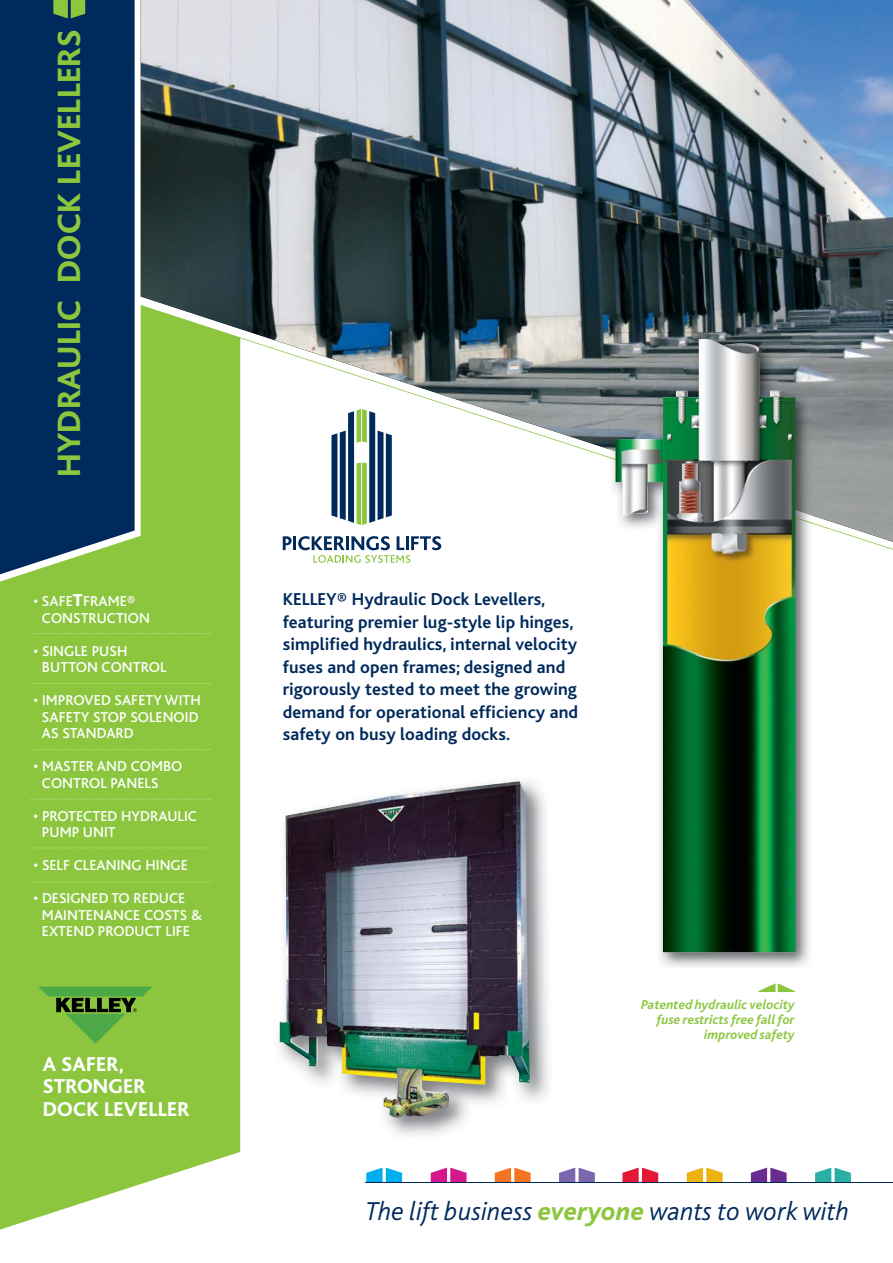
<style>
.page{position:relative;width:893px;height:1263px;background:#fff}
.page>*{position:absolute;margin:0;border:0;box-sizing:border-box;transform-origin:0 0}
.t1{font:800 33.75px "Bliss";letter-spacing:.01em;color:#8cc63f}
.t2{font:italic 300 27px "Bliss";letter-spacing:.005em;color:#002a5c}
.t3{font:800 21px/22.5px "Bliss";letter-spacing:.01em;color:#fff}
.t4{font:700 18px/22.5px "Bliss";letter-spacing:.005em;color:#002a5c}
.t5{font:500 15px/16.5px "Bliss";letter-spacing:.005em;color:#fff}
.t6{font:italic 700 13.5px/15px "Bliss";letter-spacing:.005em;color:#8cc63f;text-align:right}
.s1{font-weight:800;font-size:18px}
.s2{font-weight:800;color:#8cc63f}
</style>
<div class="page">
<img style="left:141px;top:0;width:752px;height:305px">
<svg style="left:0;top:305px;width:240px;height:925px;background:#94ca4c"></svg>
<svg style="left:313px;top:555px;width:98px;height:8px"></svg>
<svg style="left:30px;top:633px;width:182px;height:1px"></svg>
<svg style="left:30px;top:749px;width:182px;height:1px"></svg>
<svg style="left:30px;top:683px;width:182px;height:1px"></svg>
<svg style="left:30px;top:799px;width:182px;height:1px"></svg>
<svg style="left:30px;top:847px;width:182px;height:2px"></svg>
<svg style="left:30px;top:881px;width:182px;height:2px"></svg>
<div style="left:0;top:0;width:135px;height:578px;background:#002a5c"></div>
<svg style="left:53px;top:0;width:32px;height:18px"></svg>
<svg style="left:366px;top:1168px;width:36px;height:14px"></svg>
<svg style="left:431px;top:1168px;width:35px;height:14px"></svg>
<svg style="left:559px;top:1168px;width:36px;height:14px"></svg>
<svg style="left:495px;top:1168px;width:36px;height:14px"></svg>
<svg style="left:622px;top:1168px;width:36px;height:14px"></svg>
<svg style="left:687px;top:1168px;width:35px;height:14px"></svg>
<svg style="left:815px;top:1168px;width:36px;height:14px"></svg>
<svg style="left:751px;top:1168px;width:36px;height:14px"></svg>
<hr style="left:366px;top:1182px;width:527px;height:1px;background:#002a5c">
<svg style="left:141px;top:305px;width:752px;height:249px"></svg>
<svg style="left:38px;top:987px;width:115px;height:57px;background:#6aa83b"></svg>
<img style="left:278px;top:780px;width:271px;height:356px">
<img style="left:280px;top:781px;width:250px;height:337px">
<img style="left:609px;top:524px;width:203px;height:443px">
<img style="left:609px;top:332px;width:203px;height:125px">
<img style="left:609px;top:457px;width:203px;height:67px">
<img style="left:615px;top:339px;width:180px;height:613px">
<svg style="left:758px;top:983px;width:37px;height:9px"></svg>
<h1 class="t1" style="left:56px;top:477px;width:449px;rotate:-90deg">HYDRAULIC DOCK LEVELLERS</h1>
<p class="t5" style="left:42px;top:595px;width:109px;text-indent:-9px">• SAFE<span class="s1">T</span>FRAME®<br>CONSTRUCTION</p>
<p class="t5" style="left:42px;top:644px;width:126px;text-indent:-9px">• SINGLE PUSH<br>BUTTON CONTROL</p>
<p class="t5" style="left:42px;top:694px;width:160px;text-indent:-9px">• IMPROVED SAFETY WITH<br>SAFETY STOP SOLENOID<br>AS STANDARD</p>
<p class="t5" style="left:42px;top:760px;width:142px;text-indent:-9px">• MASTER AND COMBO<br>CONTROL PANELS</p>
<p class="t5" style="left:42px;top:809px;width:156px;text-indent:-9px">• PROTECTED HYDRAULIC<br>PUMP UNIT</p>
<p class="t5" style="left:33px;top:859px;width:156px">• SELF CLEANING HINGE</p>
<p class="t5" style="left:42px;top:892px;width:162px;text-indent:-9px">• DESIGNED TO REDUCE<br>MAINTENANCE COSTS &amp;<br>EXTEND PRODUCT LIFE</p>
<p class="t3" style="left:43px;top:1055px;width:148px">A SAFER,<br>STRONGER<br>DOCK LEVELLER</p>
<p class="t4" style="left:283px;top:590px;width:297px">KELLEY® Hydraulic Dock Levellers, featuring premier lug-style lip hinges, simplified hydraulics, internal velocity fuses and open frames; designed and rigorously tested to meet the growing demand for operational efficiency and safety on busy loading docks.</p>
<p class="t6" style="left:641px;top:998px;width:155px">Patented hydraulic velocity fuse restricts free fall for improved safety</p>
<h2 class="t2" style="left:366px;top:1201px;width:484px">The lift business <span class="s2">everyone</span> wants to work with</h2>
</div>
